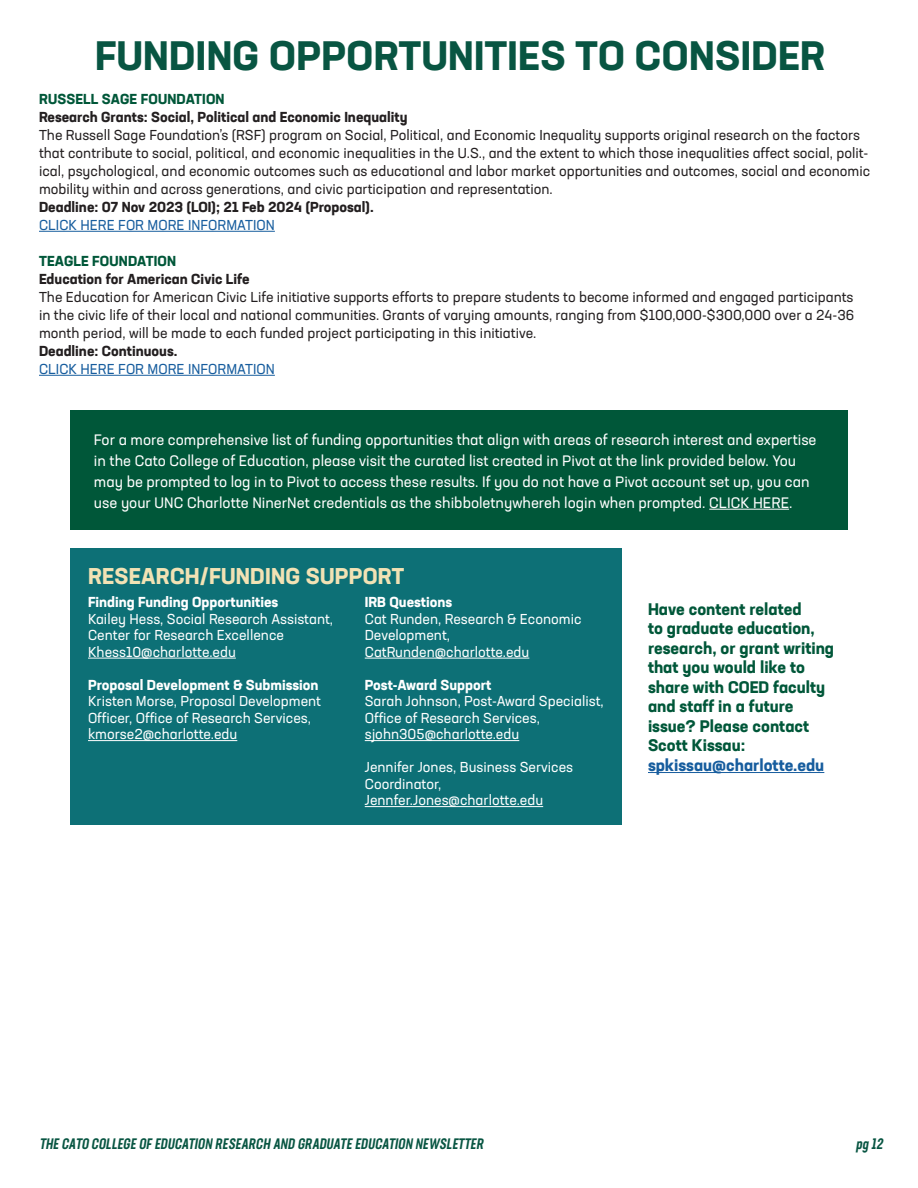
<style>
.page{position:relative;width:918px;height:1188px;background:#fff}
.page>*{position:absolute;margin:0;border:0;box-sizing:border-box;transform-origin:0 0}
.t1{font:700 40.5px "Neusa Next Std";letter-spacing:.01em;color:#085542}
.t2{font:700 22.5px "Neusa Next Std";letter-spacing:.01em;color:#f2e2b4}
.subhead{font:700 16.5px/19.5px "Neusa Next Std";color:#005739}
.oppo_body{font:15px/21px "Neusa Next Std";color:#fff}
.t3{font:italic 500 15px "Neusa Next Std Compact";color:#085542}
.oppo_body-2{font:14.25px/18px "Neusa Next Std";color:#231f20}
.oppo_body-3{font:14.25px/16.5px "Neusa Next Std";color:#fff}
.oppo_body-4{font:700 14.25px "Neusa Next Std";color:#fff}
.oppo_body-5{font:14.25px "Neusa Next Std";color:#175d9e}
.oppo_body-6{font:700 14.25px "Neusa Next Std";color:#231f20}
.s1{font-weight:700;color:#005739}
.s2{font-weight:700}
.s3{color:#175d9e}
</style>
<div class="page">
<div style="left:70px;top:410px;width:778px;height:120px;background:#005739"></div>
<hr style="left:709px;top:509px;width:80px;height:1px;background:#fff">
<div style="left:70px;top:548px;width:552px;height:277px;background:#0d7076"></div>
<hr style="left:88px;top:658px;width:148px;height:1px;background:#fff">
<hr style="left:88px;top:740px;width:149px;height:1px;background:#fff">
<hr style="left:365px;top:658px;width:164px;height:1px;background:#fff">
<hr style="left:365px;top:740px;width:154px;height:1px;background:#fff">
<hr style="left:365px;top:806px;width:178px;height:1px;background:#fff">
<hr style="left:648px;top:772px;width:176px;height:1px;background:#175d9e">
<hr style="left:39px;top:231px;width:236px;height:1px;background:#175d9e">
<hr style="left:39px;top:375px;width:236px;height:1px;background:#175d9e">
<p class="t1" style="left:95px;top:30px;width:732px">FUNDING OPPORTUNITIES TO CONSIDER</p>
<p class="oppo_body-2" style="left:39px;top:90px;width:833px"><span class="s1">RUSSELL SAGE FOUNDATION<br></span><span class="s2">Research Grants: Social, Political and Economic Inequality<br></span>The Russell Sage Foundation’s (RSF) program on Social, Political, and Economic Inequality supports original research on the factors that contribute to social, political, and economic inequalities in the U.S., and the extent to which those inequalities affect social, polit&shy;ical, psychological, and economic outcomes such as educational and labor market opportunities and outcomes, social and economic mobility within and across generations, and civic participation and representation.<br><span class="s2">Deadline: 07 Nov 2023 (LOI); 21 Feb 2024 (Proposal).</span></p>
<p class="oppo_body-5" style="left:39px;top:216px;width:237px">CLICK HERE FOR MORE INFORMATION</p>
<p class="oppo_body-2" style="left:39px;top:252px;width:817px"><span class="s1">TEAGLE FOUNDATION<br></span><span class="s2">Education for American Civic Life<br></span>The Education for American Civic Life initiative supports efforts to prepare students to become informed and engaged participants in the civic life of their local and national communities. Grants of varying amounts, ranging from $100,000-$300,000 over a 24-36 month period, will be made to each funded project participating in this initiative.</p>
<p class="oppo_body-6" style="left:39px;top:342px;width:140px">Deadline: Continuous.</p>
<p class="oppo_body-5" style="left:39px;top:360px;width:237px">CLICK HERE FOR MORE INFORMATION</p>
<p class="oppo_body" style="left:94px;top:429px;width:724px">For a more comprehensive list of funding opportunities that align with areas of research interest and expertise in the Cato College of Education, please visit the curated list created in Pivot at the link provided below. You may be prompted to log in to Pivot to access these results. If you do not have a Pivot account set up, you can use your UNC Charlotte NinerNet credentials as the shibboletnywhereh login when prompted. CLICK HERE.</p>
<p class="t2" style="left:88px;top:562px;width:318px">RESEARCH/FUNDING SUPPORT</p>
<p class="oppo_body-4" style="left:88px;top:593px;width:192px">Finding Funding Opportunities</p>
<p class="oppo_body-3" style="left:88px;top:610px;width:247px">Kailey Hess, Social Research Assistant,<br>Center for Research Excellence</p>
<p class="oppo_body-3" style="left:88px;top:643px;width:149px">Khess10@charlotte.edu</p>
<p class="oppo_body-4" style="left:88px;top:675px;width:232px">Proposal Development &amp; Submission</p>
<p class="oppo_body-3" style="left:88px;top:693px;width:235px">Kristen Morse, Proposal Development<br>Officer, Office of Research Services, kmorse2@charlotte.edu</p>
<p class="oppo_body-4" style="left:365px;top:593px;width:89px">IRB Questions</p>
<p class="oppo_body-3" style="left:365px;top:610px;width:218px">Cat Runden, Research &amp; Economic<br>Development,<br>CatRunden@charlotte.edu</p>
<p class="oppo_body-4" style="left:365px;top:675px;width:128px">Post-Award Support</p>
<p class="oppo_body-3" style="left:365px;top:693px;width:240px">Sarah Johnson, Post-Award Specialist,<br>Office of Research Services, sjohn305@charlotte.edu</p>
<p class="oppo_body-3" style="left:365px;top:759px;width:210px">Jennifer Jones, Business Services<br>Coordinator,<br>Jennfer.Jones@charlotte.edu</p>
<p class="subhead" style="left:648px;top:599px;width:188px">Have content related<br>to graduate education, research, or grant writing that you would like to share with COED faculty and staff in a future issue? Please contact<br>Scott Kissau: <span class="s3">spkissau@charlotte.edu</span></p>
<p class="t3" style="left:39px;top:1134px;width:448px">THE CATO COLLEGE OF EDUCATION RESEARCH AND GRADUATE EDUCATION NEWSLETTER</p>
<p class="t3" style="left:856px;top:1134px;width:31px">pg 12</p>
</div>
